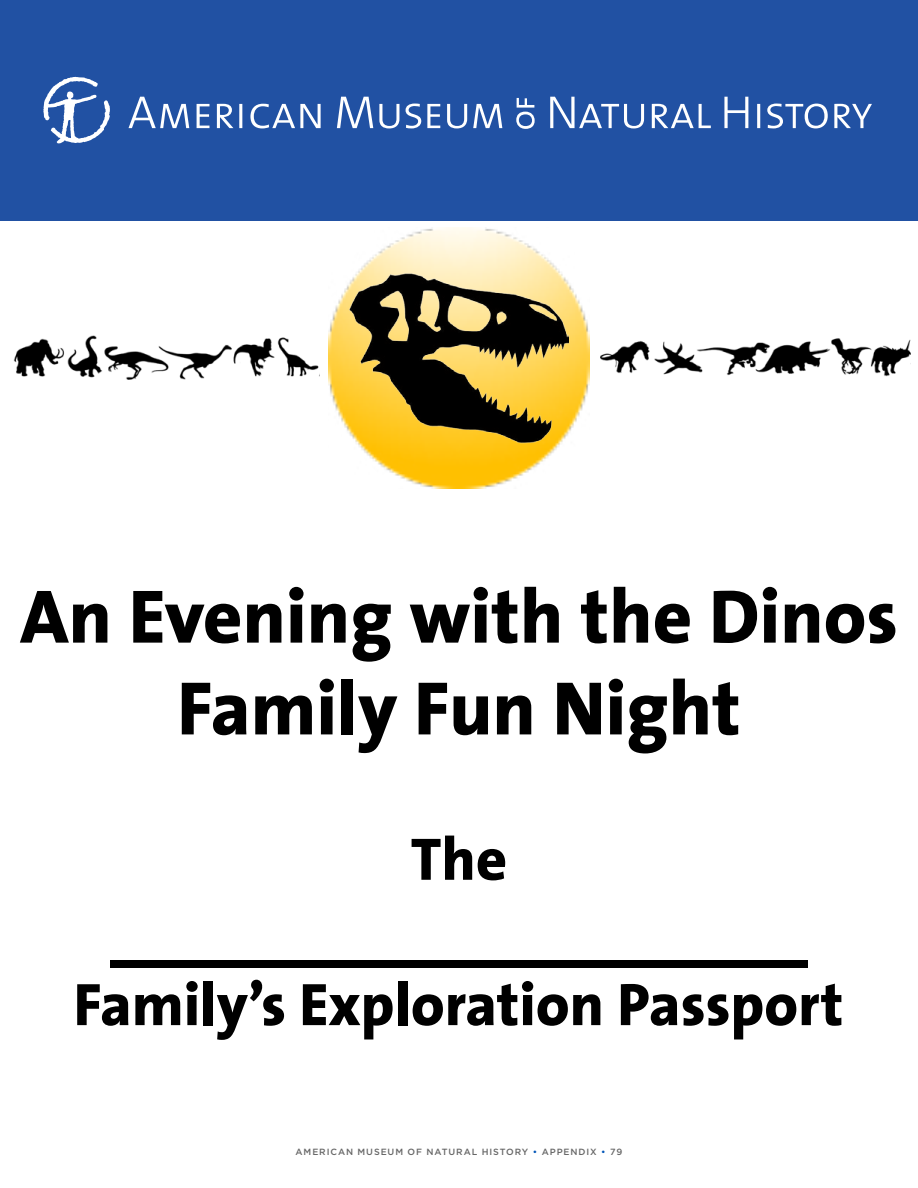
<style>
.page{position:relative;width:918px;height:1188px;background:#fff}
.page>*{position:absolute;margin:0;border:0;box-sizing:border-box;transform-origin:0 0}
.t1{font:800 76.5px/91.8px "The Sans";color:#000;text-align:center}
.t2{font:800 60.6px/72.8px "The Sans";color:#000;text-align:center}
.t3{font:500 9px "Gotham";letter-spacing:.1em;color:#666}
.s1{color:#0055b8}
</style>
<div class="page">
<div style="left:0;top:0;width:918px;height:220px;background:#2151a3"></div>
<svg style="left:43px;top:77px;width:829px;height:66px"></svg>
<img style="left:328px;top:227px;width:262px;height:262px">
<img style="left:349px;top:248px;width:220px;height:220px">
<img style="left:13px;top:335px;width:306px;height:45px">
<img style="left:600px;top:338px;width:311px;height:39px">
<p class="t1" style="left:20px;top:569px;width:879px">An Evening with the Dinos<br>Family Fun Night</p>
<p class="t2" style="left:74px;top:822px;width:771px">The _______________________<br>Family’s Exploration Passport</p>
<p class="t3" style="left:296px;top:1146px;width:328px">AMERICAN MUSEUM OF NATURAL HISTORY <span class="s1">•</span> APPENDIX <span class="s1">•</span> 79</p>
</div>
